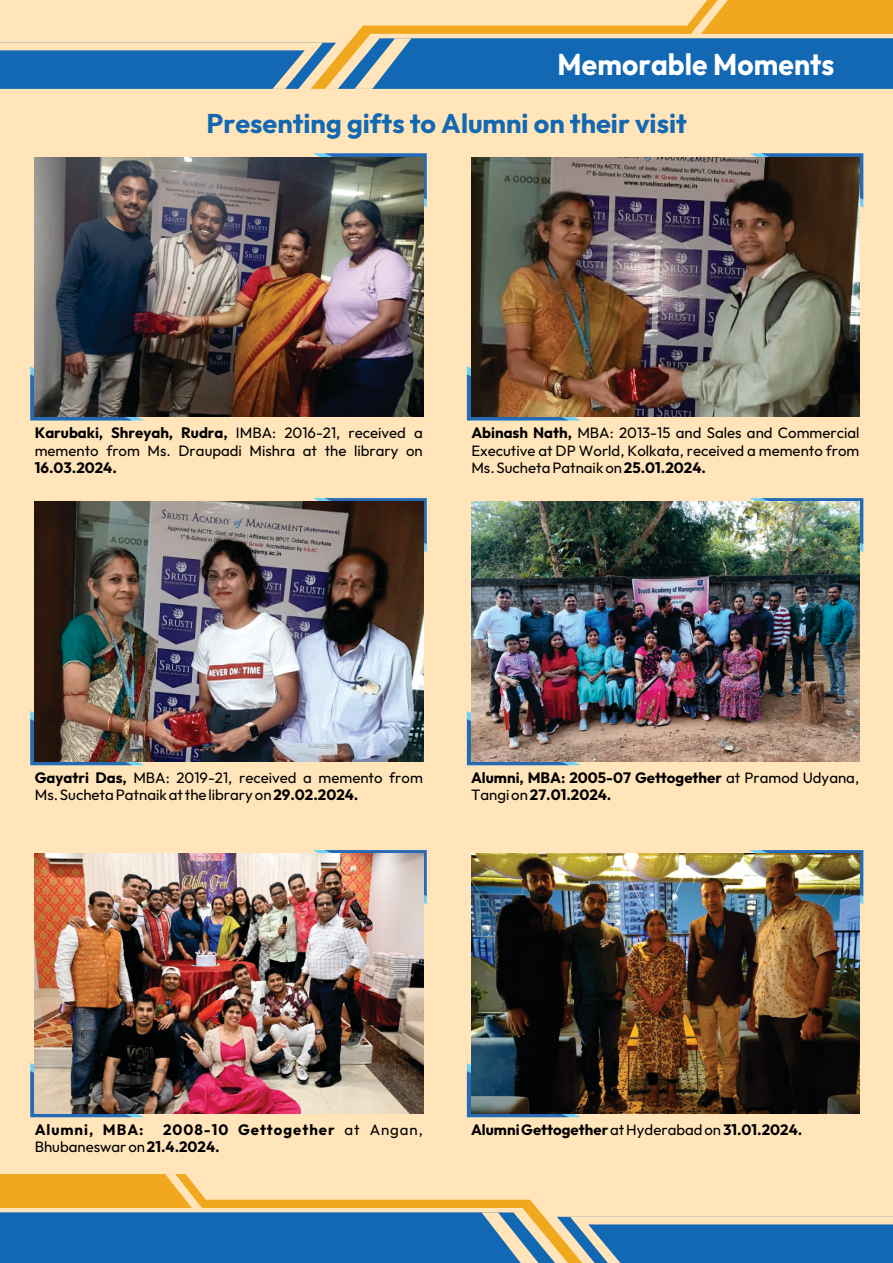
<style>
.page{position:relative;width:893px;height:1263px;background:#ffe5b9}
.page>*{position:absolute;margin:0;border:0;box-sizing:border-box;transform-origin:0 0}
.t1{font:700 30px "Outfit";letter-spacing:.005em;color:#fff;scale:.94 1}
.t2{font:700 27px "Outfit";color:#1368b3}
.t3{font:15px/17px "Outfit";color:#000}
.t4{font:700 15px/17px "Outfit";color:#000}
.t5{font:700 15px "Outfit";letter-spacing:.065em;color:#000}
.s1{font-weight:700}
.s2{font-weight:400}
</style>
<div class="page">
<svg style="left:0;top:0;width:893px;height:89px"></svg>
<svg style="left:0;top:1174px;width:893px;height:89px"></svg>
<svg style="left:30px;top:366px;width:114px;height:54px"></svg>
<svg style="left:313px;top:153px;width:114px;height:54px"></svg>
<img style="left:35px;top:157px;width:388px;height:259px">
<svg style="left:467px;top:1063px;width:114px;height:54px"></svg>
<svg style="left:749px;top:850px;width:114px;height:54px"></svg>
<img style="left:471px;top:854px;width:389px;height:259px">
<svg style="left:30px;top:1063px;width:114px;height:54px"></svg>
<svg style="left:313px;top:850px;width:114px;height:54px"></svg>
<img style="left:35px;top:854px;width:388px;height:259px">
<svg style="left:30px;top:711px;width:114px;height:54px"></svg>
<svg style="left:313px;top:498px;width:114px;height:54px"></svg>
<img style="left:35px;top:502px;width:388px;height:259px">
<svg style="left:467px;top:711px;width:114px;height:54px"></svg>
<svg style="left:749px;top:498px;width:114px;height:54px"></svg>
<img style="left:471px;top:502px;width:389px;height:259px">
<svg style="left:467px;top:366px;width:114px;height:54px"></svg>
<svg style="left:749px;top:153px;width:114px;height:54px"></svg>
<img style="left:471px;top:157px;width:389px;height:259px">
<h1 class="t1" style="left:558px;top:45px;width:296px">Memorable Moments</h1>
<h2 class="t2" style="left:206px;top:106px;width:482px">Presenting gifts to Alumni on their visit</h2>
<p class="t3" style="left:35px;top:424px;width:390px"><span class="s1">Karubaki, Shreyah, Rudra,</span> IMBA: 2016-21, received a memento from Ms. Draupadi Mishra at the library on</p>
<p class="t4" style="left:35px;top:458px;width:84px">16.03.2024.</p>
<p class="t3" style="left:471px;top:424px;width:390px;text-align:justify"><span class="s1">Abinash Nath,</span> MBA: 2013-15 and Sales and Commercial Executive at DP World, Kolkata, received a memento from Ms. Sucheta Patnaik on <span class="s1">25.01.2024.</span></p>
<p class="t3" style="left:35px;top:769px;width:390px"><span class="s1">Gayatri Das,</span> MBA: 2019-21, received a memento from<br>Ms. Sucheta Patnaik at the library on <span class="s1">29.02.2024.</span></p>
<p class="t4" style="left:471px;top:769px;width:390px">Alumni, MBA: 2005-07 Gettogether <span class="s2">at Pramod Udyana,<br>Tangi on</span> 27.01.2024.</p>
<p class="t5" style="left:35px;top:1120px;width:110px">Alumni, MBA:</p>
<p class="t5" style="left:163px;top:1120px;width:261px">2008-10 Gettogether <span class="s2">at Angan,</span></p>
<p class="t4" style="left:471px;top:1121px;width:333px">Alumni Gettogether<span class="s2">at Hyderabad on</span> 31.01.2024.</p>
<p class="t3" style="left:35px;top:1138px;width:186px">Bhubaneswar on <span class="s1">21.4.2024.</span></p>
</div>
